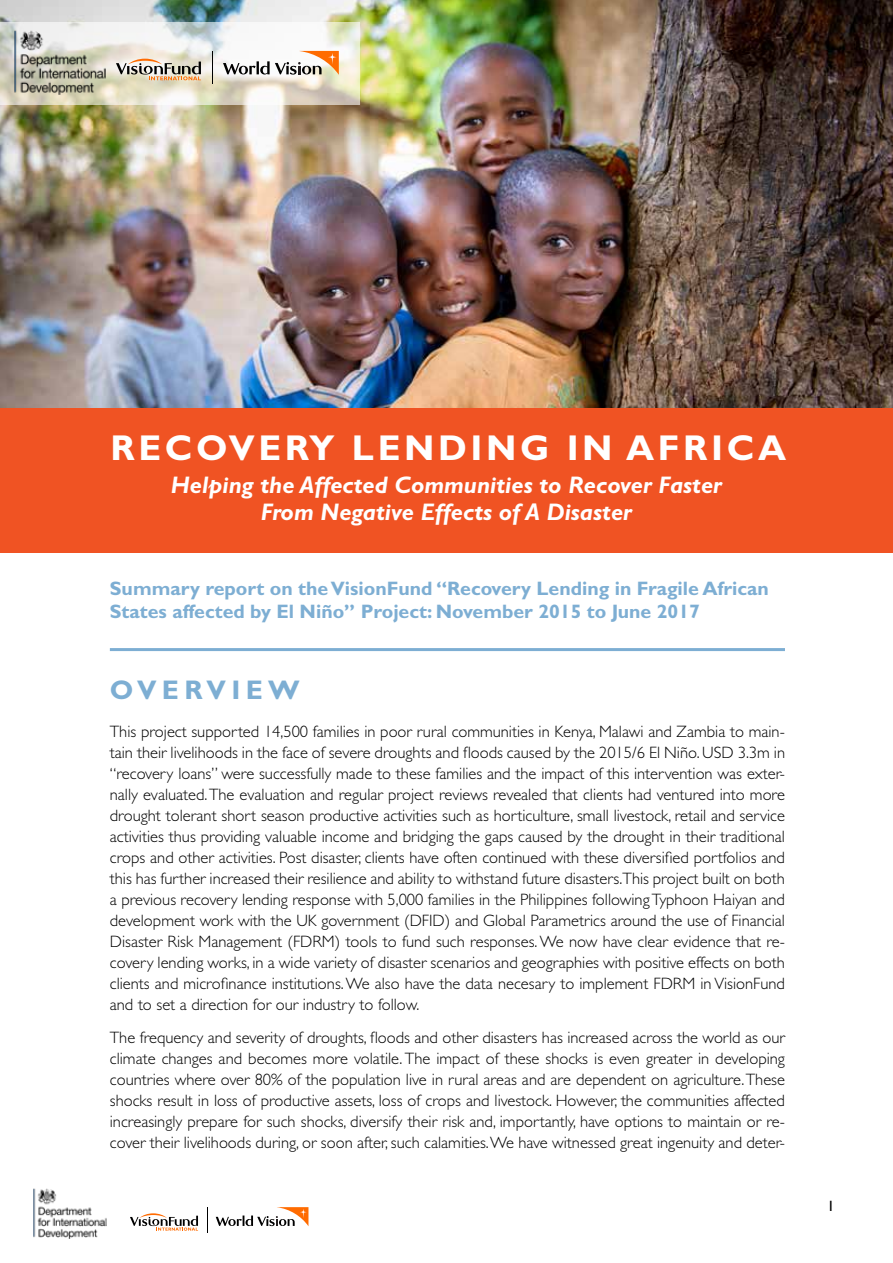
<style>
.page{position:relative;width:893px;height:1263px;background:#fff}
.page>*{position:absolute;margin:0;border:0;box-sizing:border-box;transform-origin:0 0}
.t1{font:700 36px "Gill Sans Std";letter-spacing:.1em;color:#fff}
.t2{font:700 27px "Gill Sans Std";letter-spacing:.2em;color:#7daed3}
.t3{font:italic 700 24px/27px "Gill Sans Std";color:#fff;text-align:center}
.t4{font:700 19.5px/23.4px "Gill Sans Std";color:#7daed3}
.t5{font:300 16.5px/21px "Gill Sans Std";color:#000;text-align:justify}
.t6{font:15px "Gill Sans Std";color:#000}
</style>
<div class="page">
<svg style="left:216px;top:1207px;width:92px;height:19px"></svg>
<svg style="left:130px;top:1213px;width:68px;height:18px"></svg>
<svg style="left:207px;top:1207px;width:1px;height:26px"></svg>
<img style="left:33px;top:1188px;width:74px;height:51px">
<img style="left:0;top:0;width:893px;height:408px">
<div style="left:0;top:408px;width:893px;height:145px;background:#f05323"></div>
<hr style="left:110px;top:648px;width:675px;height:3px;background:#7daed3">
<svg style="left:0;top:23px;width:360px;height:82px"></svg>
<svg style="left:223px;top:51px;width:116px;height:24px"></svg>
<svg style="left:116px;top:59px;width:85px;height:21px;background:#beb09e"></svg>
<hr style="left:212px;top:51px;width:1px;height:33px;background:#000">
<img style="left:14px;top:31px;width:92px;height:63px">
<h1 class="t1" style="left:110px;top:427px;width:677px">RECOVERY LENDING IN AFRICA</h1>
<h3 class="t3" style="left:171px;top:472px;width:553px">Helping the Affected Communities to Recover Faster<br>From Negative Effects of A Disaster</h3>
<p class="t4" style="left:110px;top:576px;width:661px">Summary report on the VisionFund “Recovery Lending in Fragile African<br>States affected by El Niño” Project: November 2015 to June 2017</p>
<h2 class="t2" style="left:110px;top:674px;width:191px">OVERVIEW</h2>
<p class="t5" style="left:110px;top:721px;width:677px">This project supported 14,500 families in poor rural communities in Kenya, Malawi and Zambia to main&shy;tain their livelihoods in the face of severe droughts and floods caused by the 2015/6 El Niño. USD 3.3m in “recovery loans” were successfully made to these families and the impact of this intervention was exter&shy;nally evaluated. The evaluation and regular project reviews revealed that clients had ventured into more drought tolerant short season productive activities such as horticulture, small livestock, retail and service activities thus providing valuable income and bridging the gaps caused by the drought in their traditional crops and other activities. Post disaster, clients have often continued with these diversified portfolios and this has further increased their resilience and ability to withstand future disasters.This project built on both a previous recovery lending response with 5,000 families in the Philippines following Typhoon Haiyan and development work with the UK government (DFID) and Global Parametrics around the use of Financial Disaster Risk Management (FDRM) tools to fund such responses. We now have clear evidence that re&shy;covery lending works, in a wide variety of disaster scenarios and geographies with positive effects on both clients and microfinance institutions. We also have the data necesary to implement FDRM in VisionFund and to set a direction for our industry to follow.</p>
<p class="t5" style="left:110px;top:1027px;width:677px">The frequency and severity of droughts, floods and other disasters has increased across the world as our climate changes and becomes more volatile. The impact of these shocks is even greater in developing countries where over 80% of the population live in rural areas and are dependent on agriculture. These shocks result in loss of productive assets, loss of crops and livestock. However, the communities affected increasingly prepare for such shocks, diversify their risk and, importantly, have options to maintain or re&shy;cover their livelihoods during, or soon after, such calamities. We have witnessed great ingenuity and deter-</p>
<p class="t6" style="left:827px;top:1197px;width:9px">1</p>
</div>
